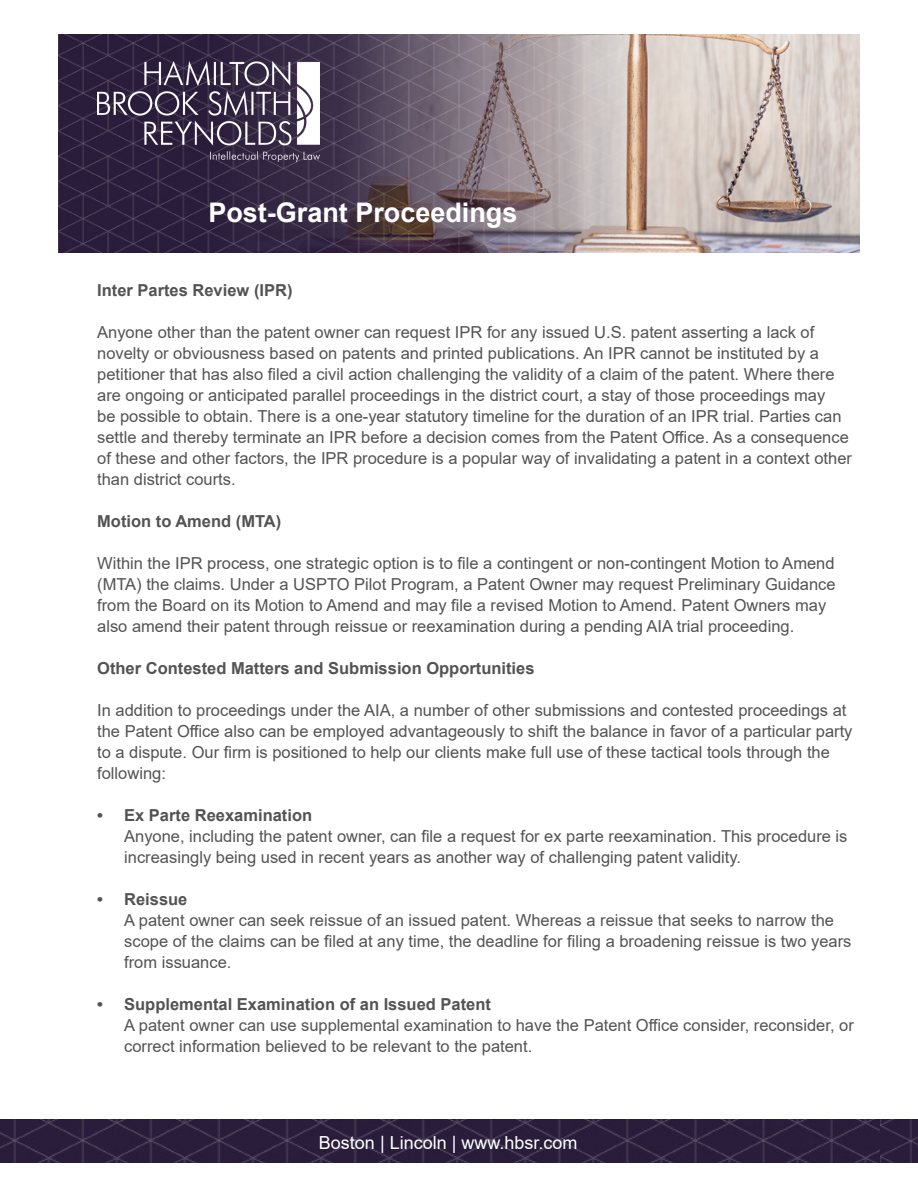
<style>
.page{position:relative;width:918px;height:1188px;background:#fff}
.page>*{position:absolute;margin:0;border:0;box-sizing:border-box;transform-origin:0 0}
.t1{font:700 27px "Arial";color:#fff}
.t2{font:18px "Arial";color:#fff}
.t3{font:16.5px/21px "Arial";color:#535353}
.t4{font:700 16.5px "Arial";color:#535353}
.s1{font-weight:700}
</style>
<div class="page">
<img style="left:0;top:1119px;width:880px;height:43px">
<img style="left:59px;top:35px;width:149px;height:218px">
<img style="left:208px;top:35px;width:651px;height:218px">
<img style="left:97px;top:61px;width:223px;height:100px">
<img style="left:880px;top:1119px;width:38px;height:43px">
<p class="t1" style="left:208px;top:194px;width:311px">Post-Grant Proceedings</p>
<p class="t4" style="left:97px;top:278px;width:197px">Inter Partes Review (IPR)</p>
<p class="t3" style="left:97px;top:321px;width:756px">Anyone other than the patent owner can request IPR for any issued U.S. patent asserting a lack of novelty or obviousness based on patents and printed publications. An IPR cannot be instituted by a petitioner that has also filed a civil action challenging the validity of a claim of the patent. Where there are ongoing or anticipated parallel proceedings in the district court, a stay of those proceedings may<br>be possible to obtain. There is a one-year statutory timeline for the duration of an IPR trial. Parties can settle and thereby terminate an IPR before a decision comes from the Patent Office. As a consequence of these and other factors, the IPR procedure is a popular way of invalidating a patent in a context other than district courts.</p>
<p class="t4" style="left:97px;top:509px;width:186px">Motion to Amend (MTA)</p>
<p class="t3" style="left:97px;top:552px;width:740px">Within the IPR process, one strategic option is to file a contingent or non-contingent Motion to Amend (MTA) the claims. Under a USPTO Pilot Program, a Patent Owner may request Preliminary Guidance from the Board on its Motion to Amend and may file a revised Motion to Amend. Patent Owners may also amend their patent through reissue or reexamination during a pending AIA trial proceeding.</p>
<p class="t4" style="left:97px;top:656px;width:439px">Other Contested Matters and Submission Opportunities</p>
<p class="t3" style="left:97px;top:699px;width:757px">In addition to proceedings under the AIA, a number of other submissions and contested proceedings at the Patent Office also can be employed advantageously to shift the balance in favor of a particular party to a dispute. Our firm is positioned to help our clients make full use of these tactical tools through the following:</p>
<p class="t3" style="left:124px;top:804px;width:725px;text-indent:-27px"><span class="s1">• Ex Parte Reexamination<br></span>Anyone, including the patent owner, can file a request for ex parte reexamination. This procedure is increasingly being used in recent years as another way of challenging patent validity.</p>
<p class="t3" style="left:124px;top:888px;width:729px;text-indent:-27px"><span class="s1">• Reissue<br></span>A patent owner can seek reissue of an issued patent. Whereas a reissue that seeks to narrow the scope of the claims can be filed at any time, the deadline for filing a broadening reissue is two years from issuance.</p>
<p class="t3" style="left:124px;top:993px;width:731px;text-indent:-27px"><span class="s1">• Supplemental Examination of an Issued Patent<br></span>A patent owner can use supplemental examination to have the Patent Office consider, reconsider, or correct information believed to be relevant to the patent.</p>
<p class="t2" style="left:319px;top:1131px;width:260px">Boston | Lincoln | www.hbsr.com</p>
</div>
